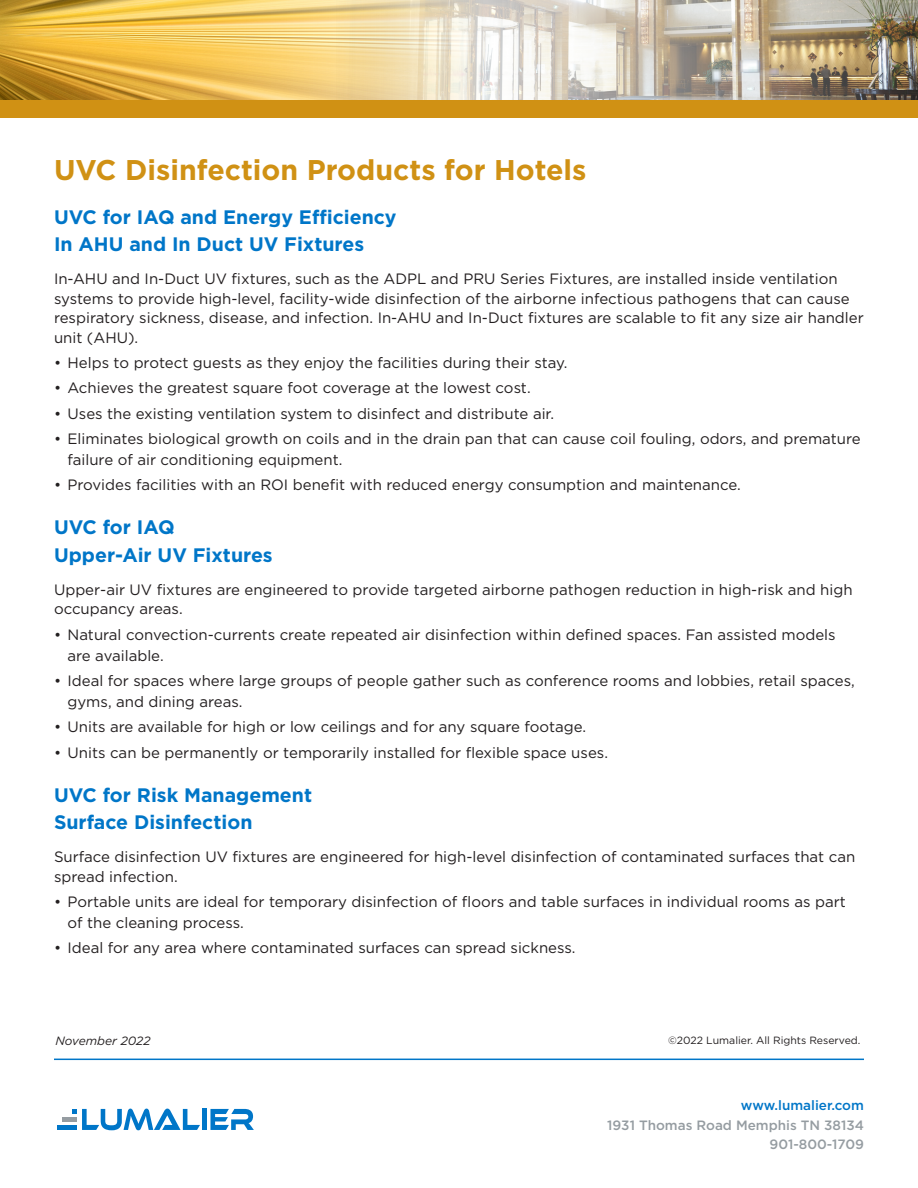
<style>
.page{position:relative;width:918px;height:1188px;background:#fff}
.page>*{position:absolute;margin:0;border:0;box-sizing:border-box;transform-origin:0 0}
.subhead{font:700 28.5px "Gotham";color:#d09114}
.subhead-2{font:700 19.5px "Gotham";color:#0076c8}
.subhead2{font:15px/19.5px "Gotham";color:#231f20}
.t1{font:500 13.5px "Gotham";color:#959ca1}
.t2{font:500 13.5px "Gotham";color:#0076c8}
.t3{font:italic 12px "Gotham";color:#231f20}
.t4{font:10.5px "Gotham";color:#231f20}
</style>
<div class="page">
<img style="left:0;top:0;width:336px;height:100px">
<img style="left:336px;top:0;width:582px;height:100px">
<hr style="left:54px;top:1059px;width:810px;height:1px;background:#0076c8">
<div style="left:0;top:100px;width:918px;height:18px;background:#d09114"></div>
<div style="left:62px;top:1117px;width:15px;height:5px;background:#959ca1"></div>
<hr style="left:202px;top:1109px;width:4px;height:21px;background:#0076c8">
<svg style="left:210px;top:1109px;width:44px;height:21px"></svg>
<div style="left:57px;top:1125px;width:20px;height:5px;background:#0076c8"></div>
<svg style="left:72px;top:1109px;width:128px;height:21px"></svg>
<p class="subhead" style="left:54px;top:153px;width:534px">UVC Disinfection Products for Hotels</p>
<p class="subhead-2" style="left:54px;top:206px;width:344px">UVC for IAQ and Energy Efficiency</p>
<p class="subhead-2" style="left:54px;top:233px;width:312px">In AHU and In Duct UV Fixtures</p>
<p class="subhead2" style="left:54px;top:269px;width:811px">In-AHU and In-Duct UV fixtures, such as the ADPL and PRU Series Fixtures, are installed inside ventilation systems to provide high-level, facility-wide disinfection of the airborne infectious pathogens that can cause respiratory sickness, disease, and infection. In-AHU and In-Duct fixtures are scalable to fit any size air handler unit (AHU).</p>
<p class="subhead2" style="left:54px;top:353px;width:515px">• Helps to protect guests as they enjoy the facilities during their stay.</p>
<p class="subhead2" style="left:54px;top:378px;width:478px">• Achieves the greatest square foot coverage at the lowest cost.</p>
<p class="subhead2" style="left:54px;top:403px;width:502px">• Uses the existing ventilation system to disinfect and distribute air.</p>
<p class="subhead2" style="left:68px;top:428px;width:795px;line-height:21px;text-indent:-14px">• Eliminates biological growth on coils and in the drain pan that can cause coil fouling, odors, and premature failure of air conditioning equipment.</p>
<p class="subhead2" style="left:54px;top:475px;width:688px">• Provides facilities with an ROI benefit with reduced energy consumption and maintenance.</p>
<p class="subhead-2" style="left:54px;top:516px;width:122px">UVC for IAQ</p>
<p class="subhead-2" style="left:54px;top:544px;width:220px">Upper-Air UV Fixtures</p>
<p class="subhead2" style="left:54px;top:579px;width:800px">Upper-air UV fixtures are engineered to provide targeted airborne pathogen reduction in high-risk and high occupancy areas.</p>
<p class="subhead2" style="left:68px;top:623px;width:770px;line-height:21px;text-indent:-14px">• Natural convection-currents create repeated air disinfection within defined spaces. Fan assisted models are available.</p>
<p class="subhead2" style="left:68px;top:670px;width:789px;line-height:21px;text-indent:-14px">• Ideal for spaces where large groups of people gather such as conference rooms and lobbies, retail spaces, gyms, and dining areas.</p>
<p class="subhead2" style="left:54px;top:717px;width:534px">• Units are available for high or low ceilings and for any square footage.</p>
<p class="subhead2" style="left:54px;top:742px;width:556px">• Units can be permanently or temporarily installed for flexible space uses.</p>
<p class="subhead-2" style="left:54px;top:784px;width:260px">UVC for Risk Management</p>
<p class="subhead-2" style="left:54px;top:811px;width:200px">Surface Disinfection</p>
<p class="subhead2" style="left:54px;top:847px;width:803px">Surface disinfection UV fixtures are engineered for high-level disinfection of contaminated surfaces that can spread infection.</p>
<p class="subhead2" style="left:68px;top:891px;width:780px;line-height:21px;text-indent:-14px">• Portable units are ideal for temporary disinfection of floors and table surfaces in individual rooms as part of the cleaning process.</p>
<p class="subhead2" style="left:54px;top:938px;width:523px">• Ideal for any area where contaminated surfaces can spread sickness.</p>
<p class="t3" style="left:56px;top:1033px;width:97px">November 2022</p>
<p class="t4" style="left:668px;top:1035px;width:194px">©2022 Lumalier. All Rights Reserved.</p>
<p class="t2" style="left:741px;top:1098px;width:125px">www.lumalier.com</p>
<p class="t1" style="left:607px;top:1117px;width:258px">1931 Thomas Road Memphis TN 38134</p>
<p class="t1" style="left:770px;top:1137px;width:96px">901-800-1709</p>
</div>
